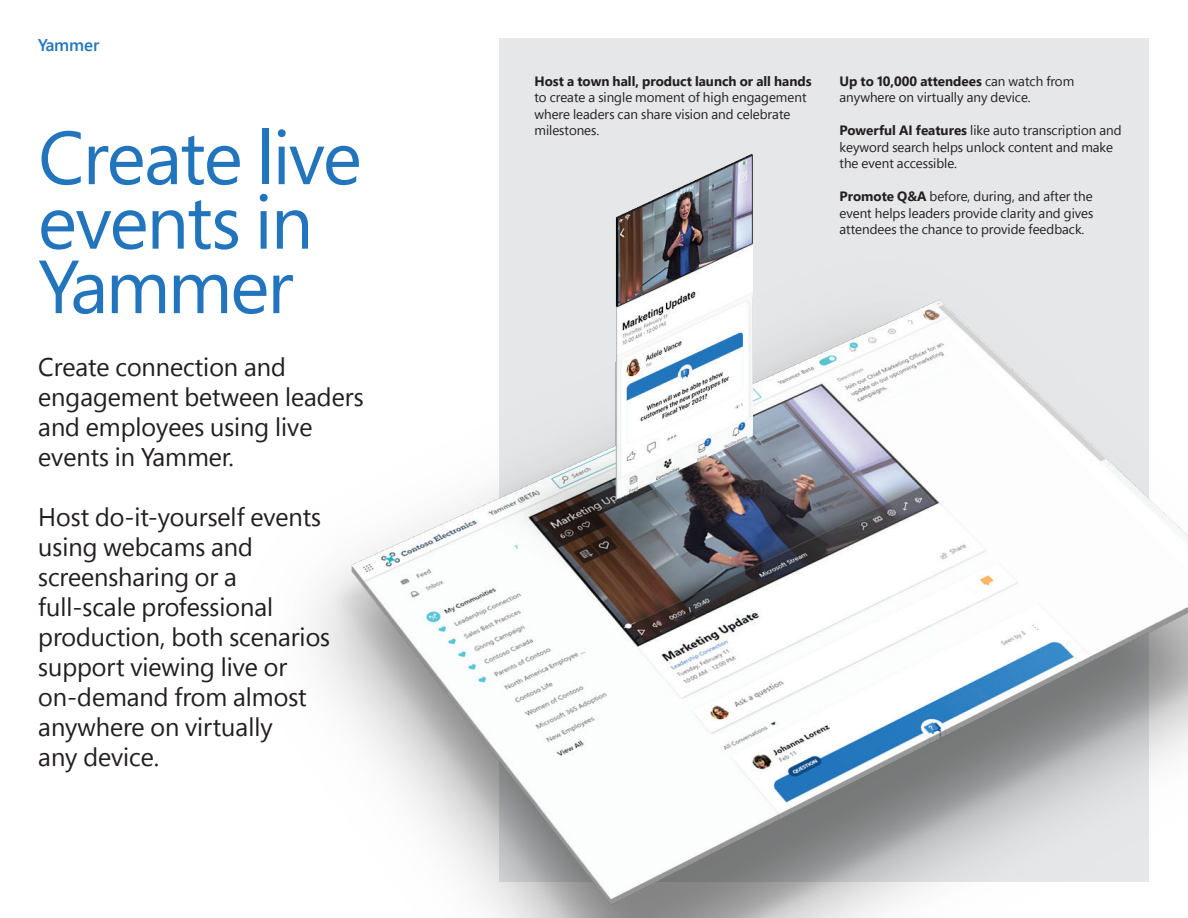
<style>
.page{position:relative;width:1188px;height:918px;background:#fff}
.page>*{position:absolute;margin:0;border:0;box-sizing:border-box;transform-origin:0 0}
.t1{font:75px/64.5px "Segoe Pro Display";letter-spacing:-.02em;color:#2275bc}
.t2{font:25.5px/30px "Segoe Pro Display";color:#231f20}
.t3{font:600 16.95px "Segoe Pro Display";color:#2275bc}
.t4{font:13.5px/16.5px "Segoe Pro Display";color:#231f20}
.t5{font:700 13.5px "Segoe Pro Display";color:#231f20}
.s1{font-weight:700}
</style>
<div class="page">
<div style="left:499px;top:38px;width:649px;height:843px;background:#e6e7e9"></div>
<img style="left:314px;top:112px;width:874px;height:806px">
<p class="t3" style="left:38px;top:33px;width:63px">Yammer</p>
<h1 class="t1" style="left:38px;top:124px;width:325px">Create live events in<br>Yammer</h1>
<h2 class="t2" style="left:38px;top:352px;width:327px">Create connection and engagement between leaders and employees using live events in Yammer.</h2>
<h2 class="t2" style="left:38px;top:502px;width:293px">Host do-it-yourself events using webcams and screensharing or a full-scale professional production, both scenarios support viewing live or on-demand from almost anywhere on virtually<br>any device.</h2>
<p class="t5" style="left:534px;top:71px;width:279px">Host a town hall, product launch or all hands</p>
<p class="t4" style="left:534px;top:89px;width:274px">to create a single moment of high engagement where leaders can share vision and celebrate milestones.</p>
<p class="t4" style="left:840px;top:72px;width:236px"><span class="s1">Up to 10,000 attendees</span> can watch from anywhere on virtually any device.</p>
<p class="t4" style="left:840px;top:122px;width:284px"><span class="s1">Powerful AI features</span> like auto transcription and keyword search helps unlock content and make the event accessible.</p>
<p class="t4" style="left:840px;top:188px;width:255px;text-align:justify"><span class="s1">Promote Q&amp;A</span> before, during, and after the event helps leaders provide clarity and gives attendees the chance to provide feedback.</p>
</div>
